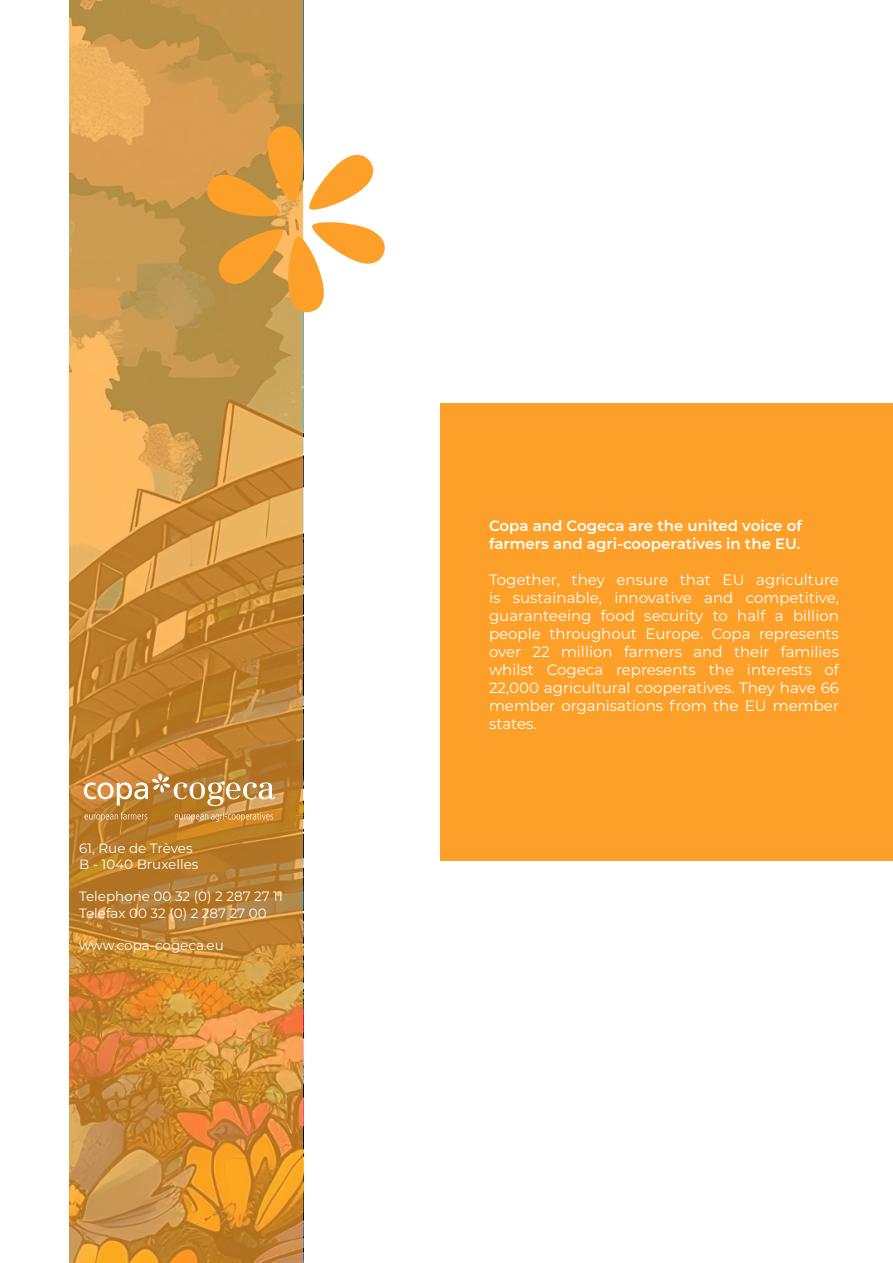
<style>
.page{position:relative;width:893px;height:1263px;background:#fff}
.page>*{position:absolute;margin:0;border:0;box-sizing:border-box;transform-origin:0 0}
.t1{font:15px/18px "Montserrat";color:#fff;text-align:justify}
.t2{font:600 15px "Montserrat";color:#fff}
.t3{font:13.5px "Montserrat";color:#fff}
</style>
<div class="page">
<div style="left:440px;top:403px;width:453px;height:457px;background:#fda029"></div>
<svg style="left:69px;top:0;width:234px;height:1263px;background:#cb8f3e"></svg>
<svg style="left:204px;top:125px;width:181px;height:189px"></svg>
<svg style="left:175px;top:812px;width:98px;height:10px"></svg>
<svg style="left:85px;top:812px;width:62px;height:10px"></svg>
<svg style="left:84px;top:774px;width:191px;height:32px;background:#cb995a"></svg>
<p class="t3" style="left:79px;top:839px;width:115px">61, Rue de Trèves</p>
<p class="t3" style="left:79px;top:855px;width:121px">B - 1040 Bruxelles</p>
<p class="t3" style="left:79px;top:887px;width:205px">Telephone 00 32 (0) 2 287 27 11</p>
<p class="t3" style="left:79px;top:903px;width:189px">Telefax 00 32 (0) 2 287 27 00</p>
<p class="t3" style="left:79px;top:936px;width:146px">www.copa-cogeca.eu</p>
<p class="t2" style="left:489px;top:515px;width:314px">Copa and Cogeca are the united voice of</p>
<p class="t2" style="left:489px;top:533px;width:313px">farmers and agri-cooperatives in the EU.</p>
<p class="t1" style="left:489px;top:570px;width:351px">Together, they ensure that EU agriculture is sustainable, innovative and competitive, guaranteeing food security to half a billion people throughout Europe. Copa represents over 22 million farmers and their families whilst Cogeca represents the interests of 22,000 agricultural cooperatives. They have 66 member organisations from the EU member states.</p>
</div>
